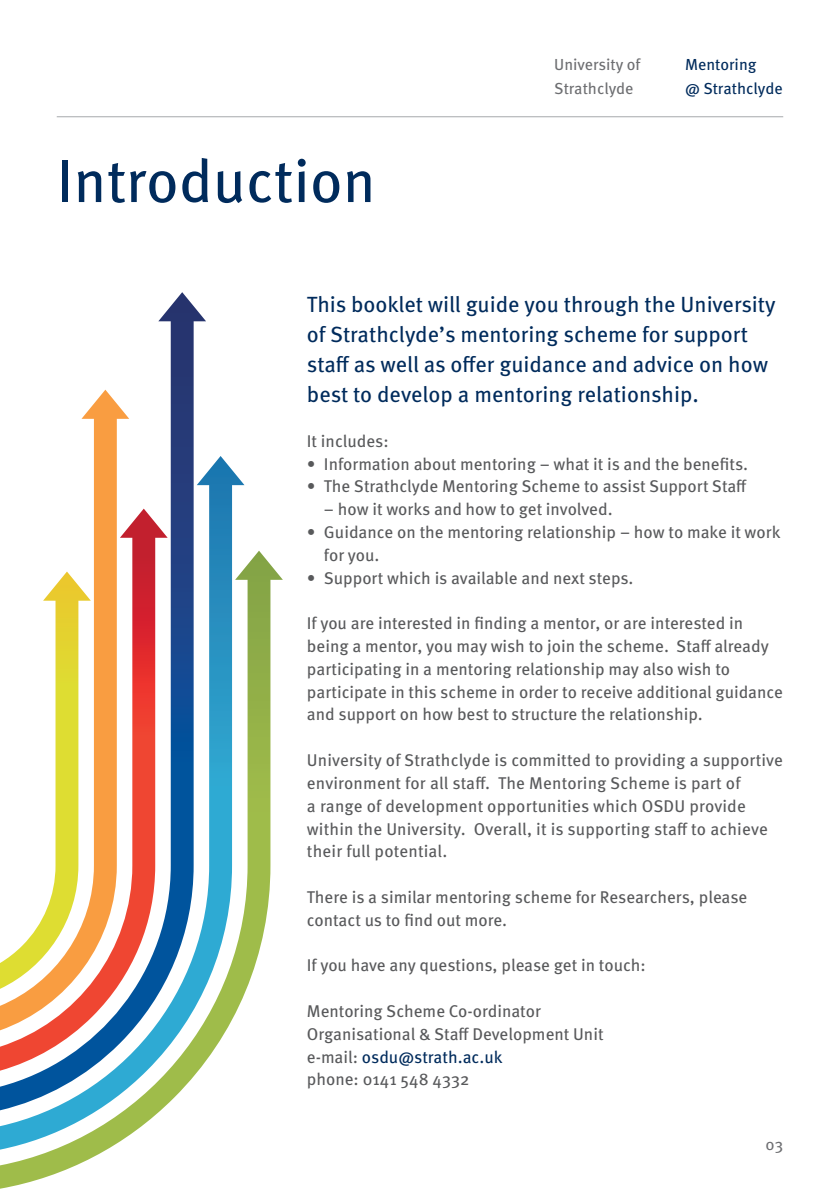
<style>
.page{position:relative;width:840px;height:1191px;background:#fff}
.page>*{position:absolute;margin:0;border:0;box-sizing:border-box;transform-origin:0 0}
.t1{font:60px "Meta OT";color:#002b5c}
.t2{font:22px/30px "Meta OT";color:#002b5c}
.t3{font:17px/22.8px "Meta OT";color:#58595b}
.t4{font:16px/24px "Meta OT";color:#6d6e71}
.t5{font:16px/24px "Meta OT";color:#002b5c}
.s1{color:#002b5c}
</style>
<div class="page">
<hr style="left:57px;top:116px;width:725px;height:1px;background:#a7a9ac">
<svg style="left:0;top:551px;width:283px;height:637px"></svg>
<svg style="left:0;top:456px;width:244px;height:693px"></svg>
<svg style="left:0;top:292px;width:206px;height:818px"></svg>
<svg style="left:0;top:508px;width:167px;height:562px"></svg>
<svg style="left:0;top:390px;width:129px;height:640px"></svg>
<svg style="left:0;top:571px;width:91px;height:418px"></svg>
<h1 class="t1" style="left:57px;top:145px;width:320px">Introduction</h1>
<p class="t4" style="left:554px;top:53px;width:88px">University of<br>Strathclyde</p>
<p class="t5" style="left:684px;top:53px;width:99px">Mentoring<br>@ Strathclyde</p>
<p class="t2" style="left:307px;top:289px;width:470px">This booklet will guide you through the University of Strathclyde’s mentoring scheme for support staff as well as offer guidance and advice on how best to develop a mentoring relationship.</p>
<p class="t3" style="left:307px;top:430px;width:83px">It includes:</p>
<p class="t3" style="left:307px;top:452px;width:442px">• Information about mentoring – what it is and the benefits.</p>
<p class="t3" style="left:307px;top:475px;width:441px">• The Strathclyde Mentoring Scheme to assist Support Staff</p>
<p class="t3" style="left:324px;top:498px;width:290px">– how it works and how to get involved.</p>
<p class="t3" style="left:324px;top:521px;width:458px;text-indent:-17px">• Guidance on the mentoring relationship – how to make it work for you.</p>
<p class="t3" style="left:307px;top:566px;width:328px">• Support which is available and next steps.</p>
<p class="t3" style="left:307px;top:612px;width:477px">If you are interested in finding a mentor, or are interested in being a mentor, you may wish to join the scheme. Staff already participating in a mentoring relationship may also wish to participate in this scheme in order to receive additional guidance and support on how best to structure the relationship.</p>
<p class="t3" style="left:307px;top:749px;width:477px">University of Strathclyde is committed to providing a supportive environment for all staff. The Mentoring Scheme is part of<br>a range of development opportunities which OSDU provide within the University. Overall, it is supporting staff to achieve their full potential.</p>
<p class="t3" style="left:307px;top:886px;width:442px">There is a similar mentoring scheme for Researchers, please contact us to find out more.</p>
<p class="t3" style="left:307px;top:954px;width:340px">If you have any questions, please get in touch:</p>
<p class="t3" style="left:307px;top:999px;width:298px">Mentoring Scheme Co-ordinator<br>Organisational &amp; Staff Development Unit e-mail: <span class="s1">osdu@strath.ac.uk<br></span>phone: 0141 548 4332</p>
<p class="t4" style="left:765px;top:1133px;width:19px">03</p>
</div>
